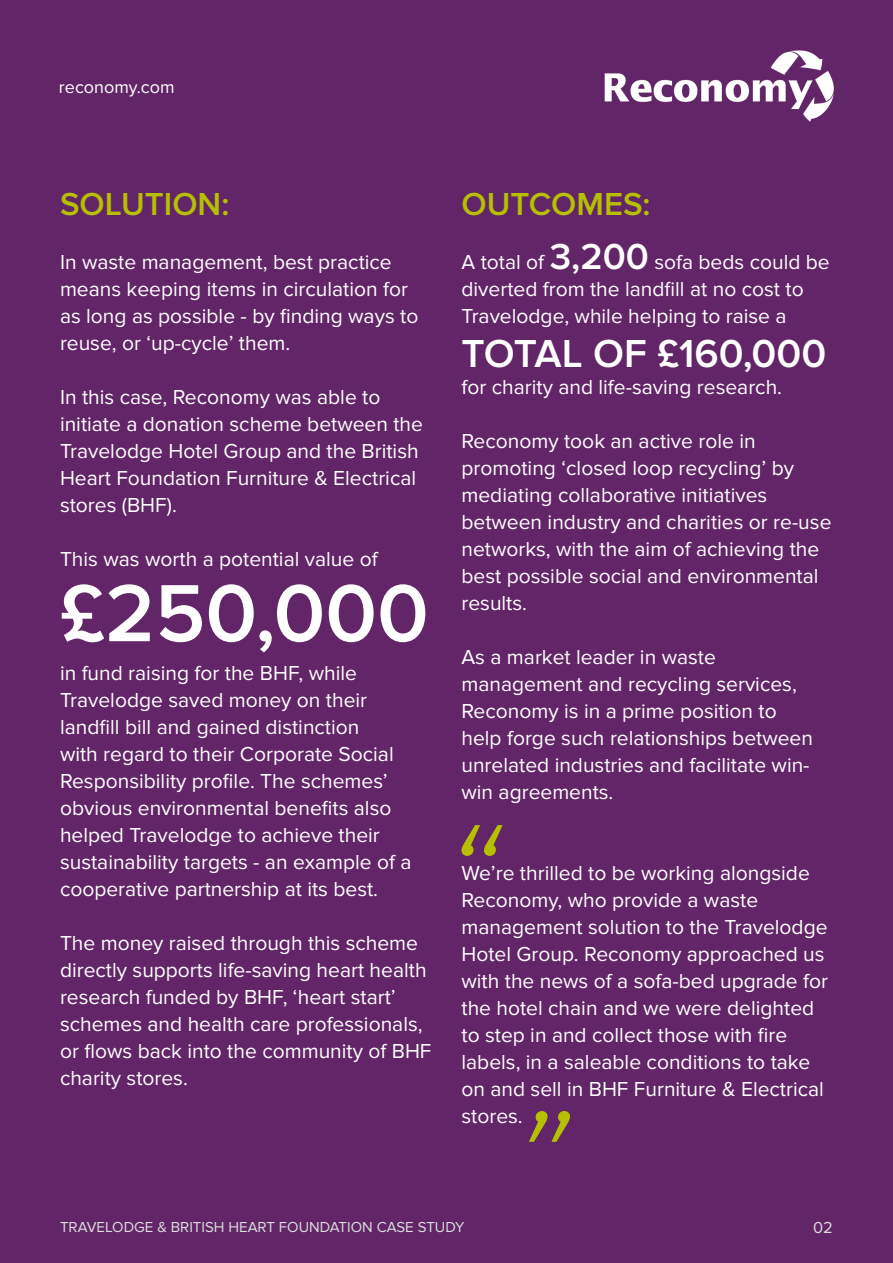
<style>
.page{position:relative;width:893px;height:1263px;background:#622567}
.page>*{position:absolute;margin:0;border:0;box-sizing:border-box;transform-origin:0 0}
.t1{font:600 84px "Proxima Nova";color:#fff}
.t2{font:600 40.5px "Proxima Nova";color:#fff}
.t3{font:600 33px "Proxima Nova";color:#b6bf00}
.t4{font:21px/27px "Proxima Nova";color:#fff}
.t5{font:18px "Proxima Nova";color:#fff}
.t6{font:16.5px "Proxima Nova";color:#dcdddf}
.t7{font:15px "Proxima Nova";color:#dcdddf}
.s1{font-weight:600;font-size:37.5px}
</style>
<div class="page">
<img style="left:604px;top:50px;width:230px;height:72px">
<svg style="left:461px;top:825px;width:42px;height:31px"></svg>
<svg style="left:529px;top:1111px;width:41px;height:31px"></svg>
<p class="t5" style="left:59px;top:76px;width:117px">reconomy.com</p>
<p class="t3" style="left:60px;top:185px;width:171px">SOLUTION:</p>
<p class="t4" style="left:60px;top:249px;width:360px">In waste management, best practice means keeping items in circulation for as long as possible - by finding ways to reuse, or ‘up-cycle’ them.</p>
<p class="t4" style="left:60px;top:384px;width:365px">In this case, Reconomy was able to initiate a donation scheme between the Travelodge Hotel Group and the British Heart Foundation Furniture &amp; Electrical stores (BHF).</p>
<p class="t4" style="left:60px;top:546px;width:319px">This was worth a potential value of</p>
<p class="t1" style="left:60px;top:565px;width:370px">£250,000</p>
<p class="t4" style="left:60px;top:660px;width:353px">in fund raising for the BHF, while Travelodge saved money on their landfill bill and gained distinction<br>with regard to their Corporate Social Responsibility profile. The schemes’ obvious environmental benefits also helped Travelodge to achieve their sustainability targets - an example of a cooperative partnership at its best.</p>
<p class="t4" style="left:60px;top:930px;width:373px">The money raised through this scheme directly supports life-saving heart health research funded by BHF, ‘heart start’ schemes and health care professionals, or flows back into the community of BHF charity stores.</p>
<p class="t3" style="left:461px;top:185px;width:191px">OUTCOMES:</p>
<p class="t4" style="left:461px;top:249px;width:370px">A total of <span class="s1">3,200</span> sofa beds could be diverted from the landfill at no cost to<br>Travelodge, while helping to raise a</p>
<p class="t2" style="left:461px;top:330px;width:366px">TOTAL OF £160,000</p>
<p class="t4" style="left:461px;top:373px;width:322px">for charity and life-saving research.</p>
<p class="t4" style="left:461px;top:427px;width:371px">Reconomy took an active role in promoting ‘closed loop recycling’ by mediating collaborative initiatives between industry and charities or re-use networks, with the aim of achieving the best possible social and environmental results.</p>
<p class="t4" style="left:461px;top:643px;width:353px">As a market leader in waste management and recycling services,<br>Reconomy is in a prime position to help forge such relationships between unrelated industries and facilitate win&shy;win agreements.</p>
<p class="t4" style="left:461px;top:859px;width:368px">We’re thrilled to be working alongside Reconomy, who provide a waste management solution to the Travelodge Hotel Group. Reconomy approached us with the news of a sofa-bed upgrade for the hotel chain and we were delighted to step in and collect those with fire labels, in a saleable conditions to take on and sell in BHF Furniture &amp; Electrical stores.</p>
<p class="t7" style="left:60px;top:1218px;width:406px">TRAVELODGE &amp; BRITISH HEART FOUNDATION CASE STUDY</p>
<p class="t6" style="left:813px;top:1217px;width:21px">02</p>
</div>
